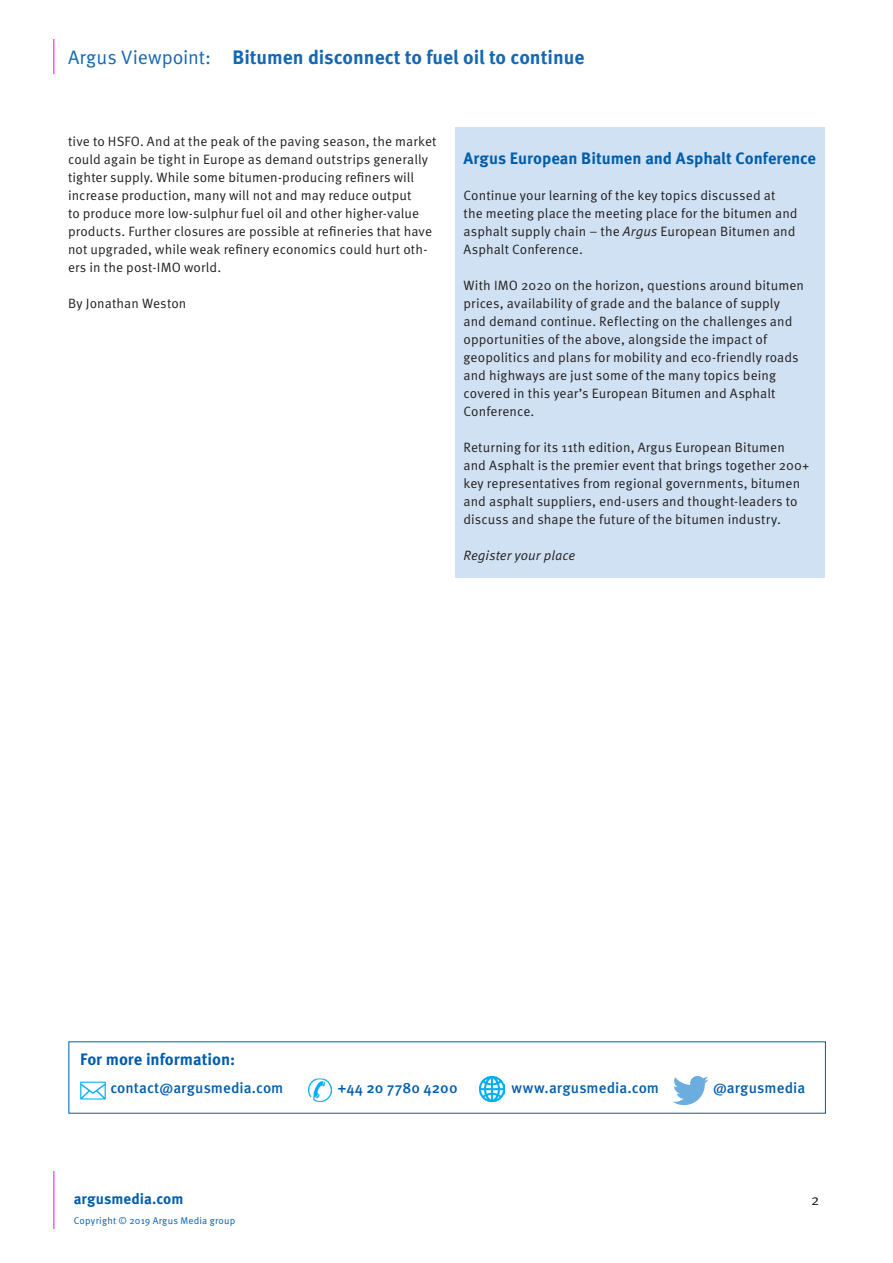
<style>
.page{position:relative;width:893px;height:1263px;background:#fff}
.page>*{position:absolute;margin:0;border:0;box-sizing:border-box;transform-origin:0 0}
.White_paper_title_an{font:700 19.5px "Meta Pro";color:#1467b1}
.White_paper_title_an-2{font:19.5px "Meta Pro Norm";color:#1467b1}
.H1_-_News_Headlines{font:700 16.5px "Meta Pro";color:#015dab}
.P4_-_Inset_paragraph{font:700 16.5px "Meta Pro";letter-spacing:-.005em;color:#015dab}
.P4_-_Inset_paragraph-2{font:500 15px "Meta Pro";letter-spacing:.005em;color:#015dab}
.footer_copyright{font:700 15px "Meta Pro";color:#015dab}
.Page_numbers{font:15px "Meta Pro Norm";color:#231f20}
.P3_-_Body_copy{font:13.5px/18px "Meta Pro Norm";letter-spacing:.005em;color:#231f20}
.P1_-_Intro_paragraph{font:13.5px/18px "Meta Pro Norm";letter-spacing:.005em;color:#231f20}
.P3_-_Body_copy-2{font:13.5px "Meta Pro Norm Ita";letter-spacing:.005em;color:#231f20}
.footer_copyright-2{font:9.75px "Meta Pro Norm";letter-spacing:.025em;color:#015dab}
.s1{font-family:"Meta Pro Norm Ita"}
</style>
<div class="page">
<hr style="left:53px;top:39px;width:1px;height:35px;background:#f0f">
<hr style="left:53px;top:1171px;width:1px;height:58px;background:#f0f">
<img style="left:308px;top:1078px;width:24px;height:24px">
<img style="left:479px;top:1076px;width:26px;height:26px">
<img style="left:80px;top:1081px;width:26px;height:19px">
<svg style="left:673px;top:1076px;width:35px;height:29px"></svg>
<div style="left:455px;top:128px;width:370px;height:450px;background:#cfe1f3"></div>
<p class="White_paper_title_an-2" style="left:68px;top:42px;width:145px">Argus Viewpoint:</p>
<p class="White_paper_title_an" style="left:233px;top:42px;width:354px">Bitumen disconnect to fuel oil to continue</p>
<p class="P1_-_Intro_paragraph" style="left:68px;top:131px;width:370px">tive to HSFO. And at the peak of the paving season, the market could again be tight in Europe as demand outstrips generally tighter supply. While some bitumen-producing refiners will increase production, many will not and may reduce output<br>to produce more low-sulphur fuel oil and other higher-value products. Further closures are possible at refineries that have not upgraded, while weak refinery economics could hurt oth&shy;ers in the post-IMO world.</p>
<p class="P1_-_Intro_paragraph" style="left:68px;top:293px;width:120px">By Jonathan Weston</p>
<p class="H1_-_News_Headlines" style="left:463px;top:145px;width:354px">Argus European Bitumen and Asphalt Conference</p>
<p class="P3_-_Body_copy" style="left:463px;top:185px;width:336px">Continue your learning of the key topics discussed at the meeting place the meeting place for the bitumen and asphalt supply chain – the <span class="s1">Argus</span> European Bitumen and Asphalt Conference.</p>
<p class="P3_-_Body_copy" style="left:463px;top:275px;width:342px">With IMO 2020 on the horizon, questions around bitumen prices, availability of grade and the balance of supply and demand continue. Reflecting on the challenges and opportunities of the above, alongside the impact of geopolitics and plans for mobility and eco-friendly roads and highways are just some of the many topics being covered in this year’s European Bitumen and Asphalt Conference.</p>
<p class="P3_-_Body_copy" style="left:463px;top:437px;width:347px">Returning for its 11th edition, Argus European Bitumen and Asphalt is the premier event that brings together 200+ key representatives from regional governments, bitumen and asphalt suppliers, end-users and thought-leaders to discuss and shape the future of the bitumen industry.</p>
<p class="P3_-_Body_copy-2" style="left:463px;top:545px;width:113px">Register your place</p>
<p class="P4_-_Inset_paragraph" style="left:80px;top:1047px;width:157px">For more information:</p>
<p class="P4_-_Inset_paragraph-2" style="left:110px;top:1076px;width:175px">contact@argusmedia.com</p>
<p class="P4_-_Inset_paragraph-2" style="left:337px;top:1076px;width:122px">+44 20 7780 4200</p>
<p class="P4_-_Inset_paragraph-2" style="left:512px;top:1076px;width:149px">www.argusmedia.com</p>
<p class="P4_-_Inset_paragraph-2" style="left:713px;top:1076px;width:94px">@argusmedia</p>
<p class="footer_copyright" style="left:74px;top:1187px;width:111px">argusmedia.com</p>
<p class="footer_copyright-2" style="left:74px;top:1214px;width:163px">Copyright © 2019 Argus Media group</p>
<p class="Page_numbers" style="left:811px;top:1188px;width:10px">2</p>
</div>
